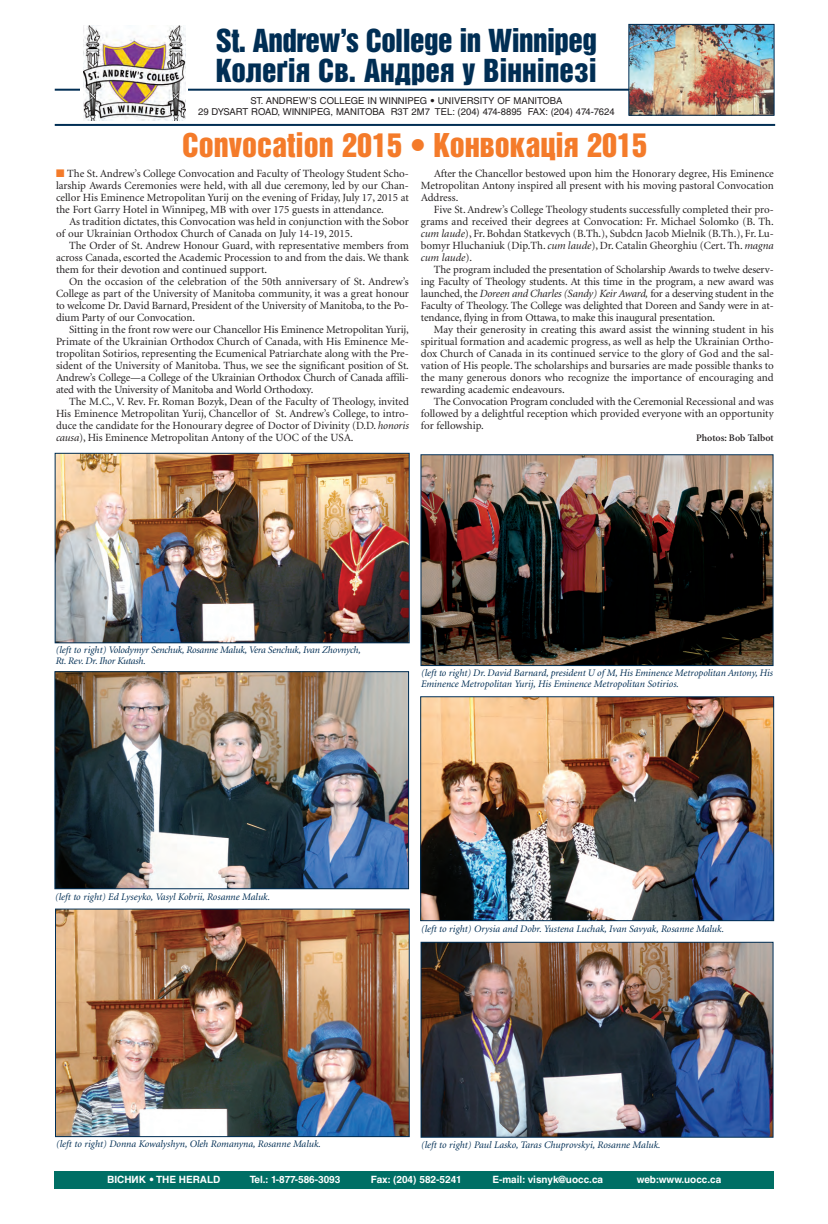
<style>
.page{position:relative;width:828px;height:1224px;background:#fff}
.page>*{position:absolute;margin:0;border:0;box-sizing:border-box;transform-origin:0 0}
.t1{font:30px "Helvetica Inserat Cyr Upright";color:#f47b2a}
.t2{font:29px/30px "Helvetica Inserat Cyr Upright";letter-spacing:-.02em;color:#002e54}
.t3{font:11px/12px "Minion Cyr";color:#231f20;text-align:justify}
.t4{font:italic 10px/11px "Minion Cyr";color:#002e54}
.t5{font:italic 10px/11px "Minion Cyr";letter-spacing:-.02em;color:#002e54}
.t6{font:700 10px "Helvetica Cyr";color:#fff}
.t7{font:600 10px "Minion Cyr";color:#231f20}
.t8{font:9.5px/11px "Helvetica Cyr Upright";color:#231f20;text-align:center}
.s1{color:#f47b2a}
.s2{font-style:italic}
</style>
<div class="page">
<img style="left:422px;top:698px;width:350px;height:221px">
<div style="left:420px;top:696px;width:354px;height:225px;border:1px solid #002e54"></div>
<img style="left:57px;top:455px;width:350px;height:186px">
<div style="left:55px;top:453px;width:354px;height:190px;border:1px solid #002e54"></div>
<img style="left:423px;top:456px;width:348px;height:208px">
<div style="left:421px;top:454px;width:352px;height:212px;border:1px solid #002e54"></div>
<img style="left:57px;top:673px;width:350px;height:214px">
<div style="left:55px;top:671px;width:354px;height:218px;border:1px solid #002e54"></div>
<img style="left:423px;top:944px;width:348px;height:191px">
<div style="left:421px;top:942px;width:352px;height:195px;border:1px solid #002e54"></div>
<img style="left:57px;top:911px;width:351px;height:224px">
<div style="left:55px;top:909px;width:355px;height:228px;border:1px solid #002e54"></div>
<div style="left:55px;top:1171px;width:719px;height:18px;background:#006f65"></div>
<hr style="left:55px;top:124px;width:720px;height:2px;background:#002e54">
<hr style="left:55px;top:89px;width:719px;height:2px;background:#002e54">
<img style="left:631px;top:26px;width:141px;height:88px">
<div style="left:629px;top:24px;width:145px;height:92px;border:1px solid #002e54"></div>
<div style="left:81px;top:25px;width:107px;height:95px;background:#fff"></div>
<img style="left:83px;top:25px;width:103px;height:95px">
<h2 class="t2" style="left:216px;top:27px;width:383px">St. Andrew’s College in Winnipeg<br>Колеґія Св. Андрея у Вінніпезі</h2>
<p class="t8" style="left:198px;top:96px;width:418px">ST. ANDREW’S COLLEGE IN WINNIPEG • UNIVERSITY OF MANITOBA<br>29 DYSART ROAD, WINNIPEG, MANITOBA R3T 2M7 TEL: (204) 474-8895 FAX: (204) 474-7624</p>
<h1 class="t1" style="left:182px;top:133px;width:466px">Convocation 2015 • Конвокація 2015</h1>
<p class="t3" style="left:56px;top:169px;width:354px"><span class="s1">■</span> The St.Andrew’s College Convocation and Faculty of Theology Student Scho&shy;larship Awards Ceremonies were held, with all due ceremony, led by our Chan&shy;cellor His Eminence Metropolitan Yurij on the evening of Friday, July 17, 2015 at the Fort Garry Hotel in Winnipeg, MB with over 175 guests in attendance.</p>
<p class="t3" style="left:56px;top:217px;width:354px;text-indent:13px">As tradition dictates,this Convocation was held in conjunction with the Sobor of our Ukrainian Orthodox Church of Canada on July 14-19, 2015.</p>
<p class="t3" style="left:56px;top:241px;width:354px;text-indent:13px">The Order of St. Andrew Honour Guard, with representative members from across Canada, escorted the Academic Procession to and from the dais. We thank them for their devotion and continued support.</p>
<p class="t3" style="left:56px;top:277px;width:354px;text-indent:13px">On the occasion of the celebration of the 50th anniversary of St. Andrew’s College as part of the University of Manitoba community, it was a great honour to welcome Dr. David Barnard, President of the University of Manitoba, to the Po&shy;dium Party of our Convocation.</p>
<p class="t3" style="left:56px;top:325px;width:354px;text-indent:13px">Sitting in the front row were our Chancellor His Eminence Metropolitan Yurij, Primate of the Ukrainian Orthodox Church of Canada, with His Eminence Me&shy;tropolitan Sotirios, representing the Ecumenical Patriarchate along with the Pre&shy;sident of the University of Manitoba. Thus, we see the significant position of St.<br>Andrew’s College—a College of the Ukrainian Orthodox Church of Canada affili&shy;ated with the University of Manitoba and World Orthodoxy.</p>
<p class="t3" style="left:56px;top:397px;width:354px;text-indent:13px">The M.C., V. Rev. Fr. Roman Bozyk, Dean of the Faculty of Theology, invited His Eminence Metropolitan Yurij, Chancellor of St. Andrew’s College, to intro&shy;duce the candidate for the Honourary degree of Doctor of Divinity (D.D. <span class="s2">honoris causa</span>), His Eminence Metropolitan Antony of the UOC of the USA.</p>
<p class="t3" style="left:421px;top:168px;width:354px;text-indent:13px">After the Chancellor bestowed upon him the Honorary degree, His Eminence Metropolitan Antony inspired all present with his moving pastoral Convocation Address.</p>
<p class="t3" style="left:421px;top:204px;width:354px;text-indent:13px">Five St.Andrew’s College Theology students successfully completed their pro&shy;grams and received their degrees at Convocation: Fr. Michael Solomko (B. Th. <span class="s2">cum laude</span>), Fr. Bohdan Statkevych (B.Th.), Subdcn Jacob Mielnik (B.Th.), Fr. Lu&shy;bomyr Hluchaniuk (Dip.Th.<span class="s2">cum laude</span>), Dr.Catalin Gheorghiu (Cert. Th.<span class="s2">magna cum laude</span>).</p>
<p class="t3" style="left:421px;top:264px;width:354px;text-indent:13px">The program included the presentation of Scholarship Awards to twelve deserv&shy;ing Faculty of Theology students. At this time in the program, a new award was launched,the <span class="s2">Doreen and Charles (Sandy) Keir Award,</span> for a deserving student in the Faculty of Theology. The College was delighted that Doreen and Sandy were in at&shy;tendance, flying in from Ottawa, to make this inaugural presentation.</p>
<p class="t3" style="left:421px;top:324px;width:354px;text-indent:13px">May their generosity in creating this award assist the winning student in his spiritual formation and academic progress, as well as help the Ukrainian Ortho&shy;dox Church of Canada in its continued service to the glory of God and the sal&shy;vation of His people. The scholarships and bursaries are made possible thanks to the many generous donors who recognize the importance of encouraging and rewarding academic endeavours.</p>
<p class="t3" style="left:421px;top:396px;width:354px;text-indent:13px">The Convocation Program concluded with the Ceremonial Recessional and was followed by a delightful reception which provided everyone with an opportunity for fellowship.</p>
<p class="t7" style="left:696px;top:434px;width:79px">Photos: Bob Talbot</p>
<p class="t5" style="left:56px;top:645px;width:307px">(left to right) Volodymyr Senchuk, Rosanne Maluk, Vera Senchuk, Ivan Zhovnych,<br>Rt. Rev. Dr. Ihor Kutash.</p>
<p class="t4" style="left:421px;top:668px;width:353px">(left to right) Dr. David Barnard, president U of M, His Eminence Metropolitan Antony, His<br>Eminence Metropolitan Yurij, His Eminence Metropolitan Sotirios.</p>
<p class="t4" style="left:55px;top:892px;width:217px">(left to right) Ed Lyseyko, Vasyl Kobrii, Rosanne Maluk.</p>
<p class="t4" style="left:421px;top:924px;width:305px">(left to right) Orysia and Dobr. Yustena Luchak, Ivan Savyak, Rosanne Maluk.</p>
<p class="t4" style="left:56px;top:1139px;width:266px">(left to right) Donna Kowalyshyn, Oleh Romanyna, Rosanne Maluk.</p>
<p class="t4" style="left:421px;top:1140px;width:241px">(left to right) Paul Lasko, Taras Chuprovskyi, Rosanne Maluk.</p>
<p class="t6" style="left:107px;top:1176px;width:115px">ВІСНИК • THE HERALD</p>
<p class="t6" style="left:250px;top:1176px;width:92px">Tel.: 1-877-586-3093</p>
<p class="t6" style="left:371px;top:1176px;width:92px">Fax: (204) 582-5241</p>
<p class="t6" style="left:492px;top:1176px;width:112px">E-mail: visnyk@uocc.ca</p>
<p class="t6" style="left:637px;top:1176px;width:86px">web:www.uocc.ca</p>
</div>
